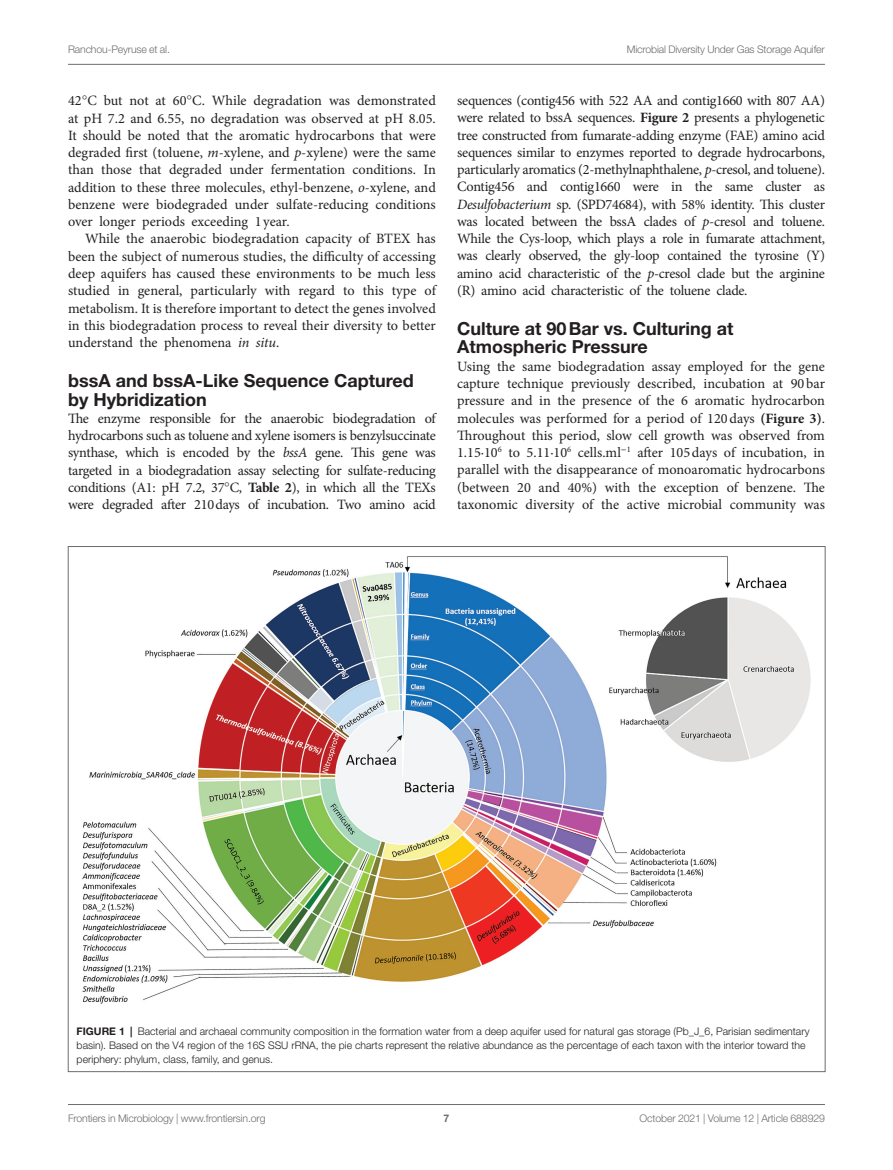
<style>
.page{position:relative;width:893px;height:1170px;background:#fff}
.page>*{position:absolute;margin:0;border:0;box-sizing:border-box;transform-origin:0 0}
.HEAD_2{font:700 18px/18.8px "Helvetica Neue LT Std";color:#231f20}
.TEXT_FLUSH{font:14.25px/17.2px "Minion Pro";letter-spacing:-.02em;color:#231f20;text-align:justify}
.TEXT{font:14.25px/17.2px "Minion Pro";color:#231f20;text-align:justify}
.FIG_LEG{font:300 10.5px/14.2px "Helvetica Neue LT Std";color:#231f20}
.t1{font:300 10.5px "Helvetica Neue LT Std";letter-spacing:-.015em;color:#6c6d70}
.t2{font:700 10.5px "Helvetica Neue LT Std";color:#6c6d70}
.s1{font-family:"STIX General"}
.s2{font-style:italic}
.s3{font-weight:700}
</style>
<div class="page">
<hr style="left:68px;top:64px;width:757px;height:1px;background:#6c6d70">
<hr style="left:68px;top:1104px;width:757px;height:1px;background:#6c6d70">
<img style="left:82px;top:556px;width:729px;height:448px">
<p class="t1" style="left:68px;top:42px;width:103px">Ranchou-Peyruse et al.</p>
<p class="t1" style="left:627px;top:42px;width:200px">Microbial Diversity Under Gas Storage Aquifer</p>
<p class="TEXT" style="left:68px;top:92px;width:369px">42<span class="s1">°</span>C but not at 60<span class="s1">°</span>C. While degradation was demonstrated at pH 7.2 and 6.55, no degradation was observed at pH 8.05.<br>It should be noted that the aromatic hydrocarbons that were degraded first (toluene, <span class="s2">m</span>-xylene, and <span class="s2">p</span>-xylene) were the same than those that degraded under fermentation conditions. In addition to these three molecules, ethyl-benzene, <span class="s2">o</span>-xylene, and benzene were biodegraded under sulfate-reducing conditions over longer periods exceeding 1 year.</p>
<p class="TEXT" style="left:68px;top:230px;width:369px;text-indent:17px">While the anaerobic biodegradation capacity of BTEX has been the subject of numerous studies, the difficulty of accessing deep aquifers has caused these environments to be much less studied in general, particularly with regard to this type of metabolism. It is therefore important to detect the genes involved in this biodegradation process to reveal their diversity to better understand the phenomena <span class="s2">in situ</span>.</p>
<p class="HEAD_2" style="left:68px;top:370px;width:347px">bssA and bssA-Like Sequence Captured by Hybridization</p>
<p class="TEXT_FLUSH" style="left:68px;top:409px;width:369px">The enzyme responsible for the anaerobic biodegradation of hydrocarbons such as toluene and xylene isomers is benzylsuccinate synthase, which is encoded by the <span class="s2">bssA</span> gene. This gene was targeted in a biodegradation assay selecting for sulfate-reducing conditions (A1: pH 7.2, 37<span class="s1">°</span>C, <span class="s3">Table 2</span>), in which all the TEXs were degraded after 210days of incubation. Two amino acid</p>
<p class="TEXT_FLUSH" style="left:457px;top:92px;width:369px">sequences (contig456 with 522 AA and contig1660 with 807 AA) were related to bssA sequences. <span class="s3">Figure 2</span> presents a phylogenetic tree constructed from fumarate-adding enzyme (FAE) amino acid sequences similar to enzymes reported to degrade hydrocarbons, particularly aromatics (2-methylnaphthalene, <span class="s2">p</span>-cresol, and toluene).<br>Contig456 and contig1660 were in the same cluster as <span class="s2">Desulfobacterium</span> sp. (SPD74684), with 58% identity. This cluster was located between the bssA clades of <span class="s2">p</span>-cresol and toluene.<br>While the Cys-loop, which plays a role in fumarate attachment, was clearly observed, the gly-loop contained the tyrosine (Y) amino acid characteristic of the <span class="s2">p</span>-cresol clade but the arginine (R) amino acid characteristic of the toluene clade.</p>
<p class="HEAD_2" style="left:457px;top:318px;width:278px">Culture at 90Bar vs. Culturing at<br>Atmospheric Pressure</p>
<p class="TEXT_FLUSH" style="left:457px;top:357px;width:369px">Using the same biodegradation assay employed for the gene capture technique previously described, incubation at 90bar pressure and in the presence of the 6 aromatic hydrocarbon molecules was performed for a period of 120days <span class="s3">(Figure 3)</span>.<br>Throughout this period, slow cell growth was observed from 1.15·10<sup>6</sup> to 5.11·10<sup>6</sup> cells.ml<sup>−</sup><sup>1</sup> after 105days of incubation, in parallel with the disappearance of monoaromatic hydrocarbons (between 20 and 40%) with the exception of benzene. The taxonomic diversity of the active microbial community was</p>
<p class="FIG_LEG" style="left:77px;top:1023px;width:734px"><span class="s3">FIGURE 1 |</span> Bacterial and archaeal community composition in the formation water from a deep aquifer used for natural gas storage (Pb_J_6, Parisian sedimentary basin). Based on the V4 region of the 16S SSU rRNA, the pie charts represent the relative abundance as the percentage of each taxon with the interior toward the periphery: phylum, class, family, and genus.</p>
<p class="t1" style="left:68px;top:1111px;width:199px">Frontiers in Microbiology | www.frontiersin.org</p>
<p class="t2" style="left:444px;top:1111px;width:7px">7</p>
<p class="t1" style="left:640px;top:1111px;width:187px">October 2021 | Volume 12 | Article 688929</p>
</div>
